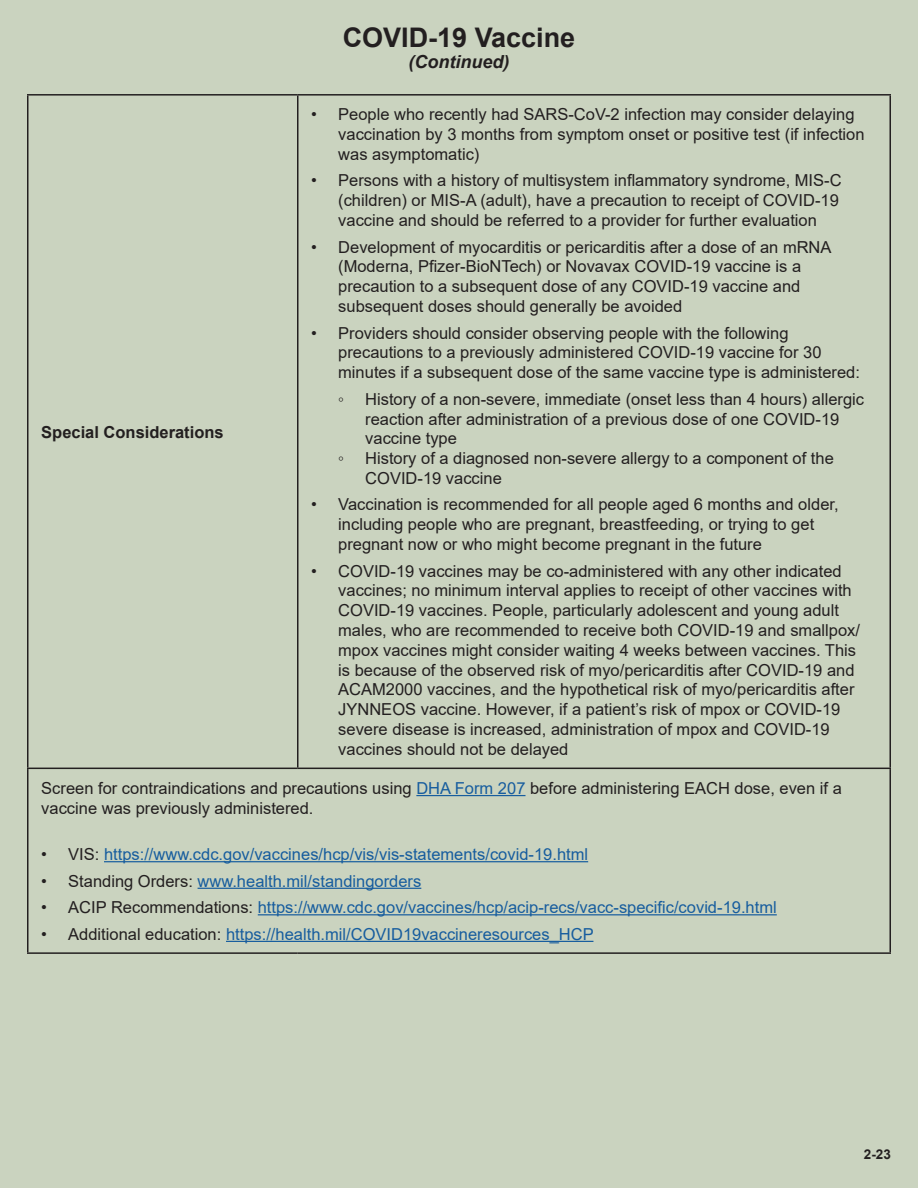
<style>
.page{position:relative;width:918px;height:1188px;background:#cad3bf}
.page>*{position:absolute;margin:0;border:0;box-sizing:border-box;transform-origin:0 0}
.t1{font:700 27px "Arial";color:#231f20}
.t2{font:italic 700 18px "Arial";color:#231f20}
.t3{font:16.5px/19.8px "Arial";color:#231f20}
.t4{font:16.5px "Arial";color:#175d9e}
.t5{font:700 16.5px "Arial";color:#231f20}
.t6{font:16.5px "Times New Roman";color:#231f20}
.t7{font:700 13.5px "Arial";color:#231f20}
.s1{color:#175d9e}
.s2{color:#231f20}
</style>
<div class="page">
<hr style="left:27px;top:94px;width:271px;height:2px;background:#231f20">
<hr style="left:27px;top:96px;width:2px;height:672px;background:#231f20">
<hr style="left:298px;top:94px;width:593px;height:2px;background:#231f20">
<hr style="left:297px;top:96px;width:2px;height:672px;background:#231f20">
<hr style="left:889px;top:96px;width:2px;height:672px;background:#231f20">
<hr style="left:27px;top:768px;width:271px;height:1px;background:#231f20">
<hr style="left:27px;top:769px;width:2px;height:183px;background:#231f20">
<hr style="left:298px;top:768px;width:593px;height:1px;background:#231f20">
<hr style="left:889px;top:769px;width:2px;height:183px;background:#231f20">
<hr style="left:27px;top:952px;width:271px;height:2px;background:#231f20">
<hr style="left:298px;top:952px;width:593px;height:2px;background:#231f20">
<hr style="left:416px;top:795px;width:110px;height:1px;background:#175d9e">
<hr style="left:104px;top:861px;width:484px;height:1px;background:#175d9e">
<hr style="left:198px;top:888px;width:223px;height:1px;background:#175d9e">
<hr style="left:258px;top:914px;width:519px;height:1px;background:#175d9e">
<hr style="left:226px;top:941px;width:367px;height:1px;background:#175d9e">
<h1 class="t1" style="left:343px;top:18px;width:234px">COVID-19 Vaccine</h1>
<p class="t2" style="left:409px;top:50px;width:102px">(Continued)</p>
<p class="t3" style="left:338px;top:105px;width:528px;text-indent:-27px">• People who recently had SARS-CoV-2 infection may consider delaying vaccination by 3 months from symptom onset or positive test (if infection was asymptomatic)</p>
<p class="t3" style="left:338px;top:171px;width:505px;text-indent:-27px">• Persons with a history of multisystem inflammatory syndrome, MIS-C (children) or MIS-A (adult), have a precaution to receipt of COVID-19 vaccine and should be referred to a provider for further evaluation</p>
<p class="t3" style="left:338px;top:237px;width:495px;text-indent:-27px">• Development of myocarditis or pericarditis after a dose of an mRNA (Moderna, Pfizer-BioNTech) or Novavax COVID-19 vaccine is a precaution to a subsequent dose of any COVID-19 vaccine and subsequent doses should generally be avoided</p>
<p class="t3" style="left:338px;top:323px;width:523px;text-indent:-27px">• Providers should consider observing people with the following precautions to a previously administered COVID-19 vaccine for 30 minutes if a subsequent dose of the same vaccine type is administered:</p>
<p class="t6" style="left:338px;top:388px;width:7px">◦</p>
<p class="t3" style="left:365px;top:389px;width:500px">History of a non-severe, immediate (onset less than 4 hours) allergic reaction after administration of a previous dose of one COVID-19 vaccine type</p>
<p class="t6" style="left:338px;top:447px;width:7px">◦</p>
<p class="t3" style="left:365px;top:448px;width:470px">History of a diagnosed non-severe allergy to a component of the<br>COVID-19 vaccine</p>
<p class="t3" style="left:338px;top:495px;width:502px;text-indent:-27px">• Vaccination is recommended for all people aged 6 months and older, including people who are pregnant, breastfeeding, or trying to get pregnant now or who might become pregnant in the future</p>
<p class="t3" style="left:338px;top:561px;width:523px;text-indent:-27px">• COVID-19 vaccines may be co-administered with any other indicated vaccines; no minimum interval applies to receipt of other vaccines with COVID-19 vaccines. People, particularly adolescent and young adult males, who are recommended to receive both COVID-19 and smallpox/ mpox vaccines might consider waiting 4 weeks between vaccines. This is because of the observed risk of myo/pericarditis after COVID-19 and ACAM2000 vaccines, and the hypothetical risk of myo/pericarditis after JYNNEOS vaccine. However, if a patient’s risk of mpox or COVID-19 severe disease is increased, administration of mpox and COVID-19 vaccines should not be delayed</p>
<p class="t3" style="left:41px;top:778px;width:802px">Screen for contraindications and precautions using <span class="s1">DHA Form 207</span> before administering EACH dose, even if a vaccine was previously administered.</p>
<p class="t4" style="left:41px;top:843px;width:548px"><span class="s2">• VIS:</span> https://www.cdc.gov/vaccines/hcp/vis/vis-statements/covid-19.html</p>
<p class="t4" style="left:41px;top:869px;width:382px"><span class="s2">• Standing Orders:</span> www.health.mil/standingorders</p>
<p class="t4" style="left:41px;top:896px;width:737px"><span class="s2">• ACIP Recommendations:</span> https://www.cdc.gov/vaccines/hcp/acip-recs/vacc-specific/covid-19.html</p>
<p class="t4" style="left:41px;top:922px;width:554px"><span class="s2">• Additional education:</span> https://health.mil/COVID19vaccineresources_HCP</p>
<p class="t5" style="left:41px;top:420px;width:184px">Special Considerations</p>
<p class="t7" style="left:864px;top:1144px;width:29px">2-23</p>
</div>
